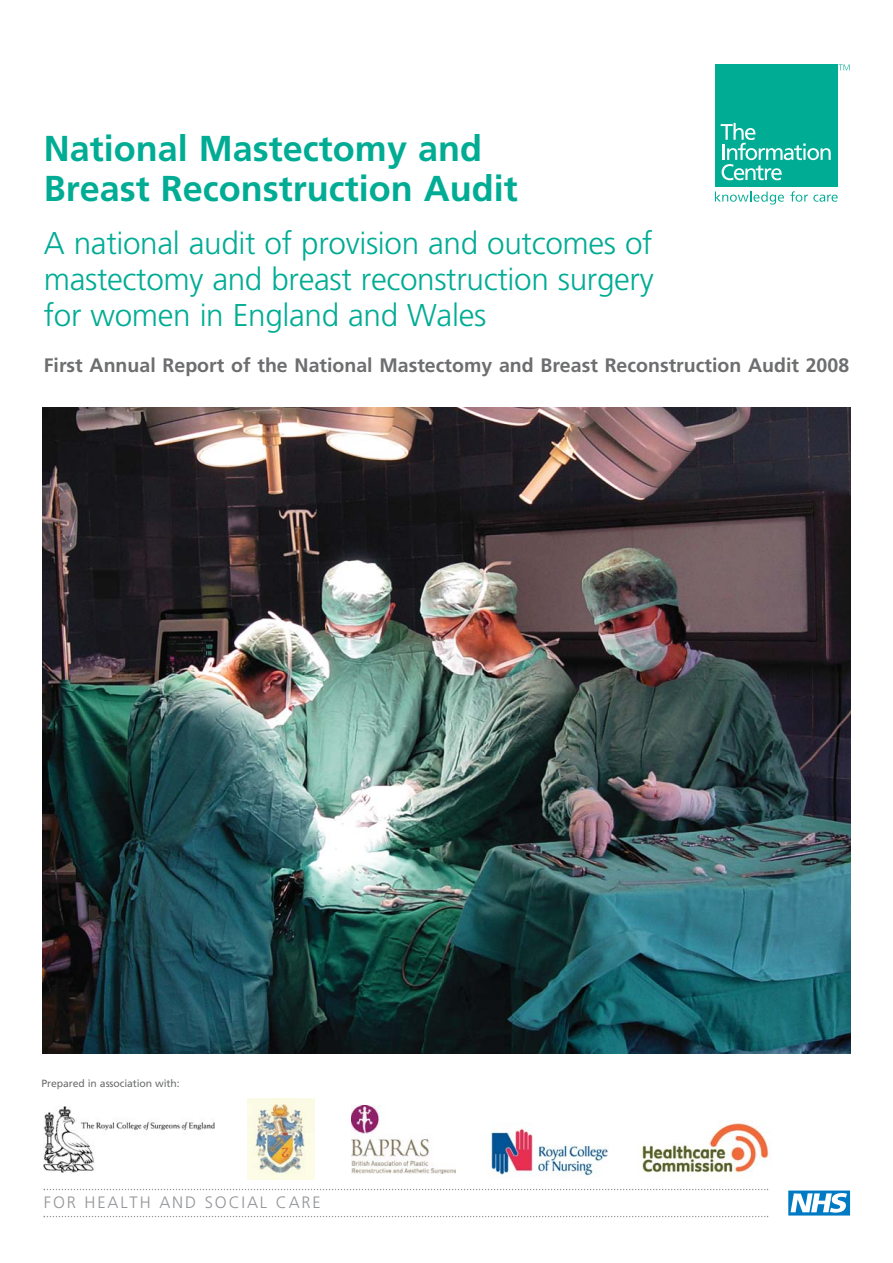
<style>
.page{position:relative;width:893px;height:1263px;background:#fff}
.page>*{position:absolute;margin:0;border:0;box-sizing:border-box;transform-origin:0 0}
.t1{font:700 36px/40.5px "Frutiger CE";color:#00ac94}
.t2{font:300 31.5px/36px "Frutiger CE";letter-spacing:-.01em;color:#00ac94;text-align:justify}
.t3{font:700 19.5px "Frutiger CE";color:#6d6e70}
.t4{font:300 16.5px "Frutiger CE";letter-spacing:.11em;color:#939598}
.t5{font:10.5px "Frutiger CE";letter-spacing:-.01em;color:#6d6e70}
</style>
<div class="page">
<img style="left:642px;top:1122px;width:127px;height:55px">
<svg style="left:351px;top:1105px;width:104px;height:69px"></svg>
<img style="left:351px;top:1106px;width:104px;height:67px">
<img style="left:247px;top:1098px;width:67px;height:82px">
<img style="left:43px;top:1106px;width:172px;height:66px">
<img style="left:491px;top:1128px;width:117px;height:48px">
<img style="left:42px;top:407px;width:808px;height:646px">
<svg style="left:715px;top:192px;width:69px;height:13px"></svg>
<svg style="left:790px;top:191px;width:47px;height:11px"></svg>
<div style="left:714px;top:64px;width:123px;height:123px;background:#00ac94"></div>
<svg style="left:720px;top:123px;width:110px;height:57px"></svg>
<svg style="left:838px;top:64px;width:11px;height:6px"></svg>
<svg style="left:44px;top:1189px;width:724px;height:1px"></svg>
<svg style="left:44px;top:1216px;width:724px;height:1px"></svg>
<svg style="left:788px;top:1191px;width:62px;height:25px"></svg>
<p class="t1" style="left:44px;top:132px;width:475px">National Mastectomy and<br>Breast Reconstruction Audit</p>
<p class="t2" style="left:44px;top:229px;width:611px">A national audit of provision and outcomes of mastectomy and breast reconstruction surgery for women in England and Wales</p>
<p class="t3" style="left:44px;top:358px;width:806px">First Annual Report of the National Mastectomy and Breast Reconstruction Audit 2008</p>
<p class="t5" style="left:42px;top:1080px;width:140px">Prepared in association with:</p>
<p class="t4" style="left:44px;top:1196px;width:278px">FOR HEALTH AND SOCIAL CARE</p>
</div>
